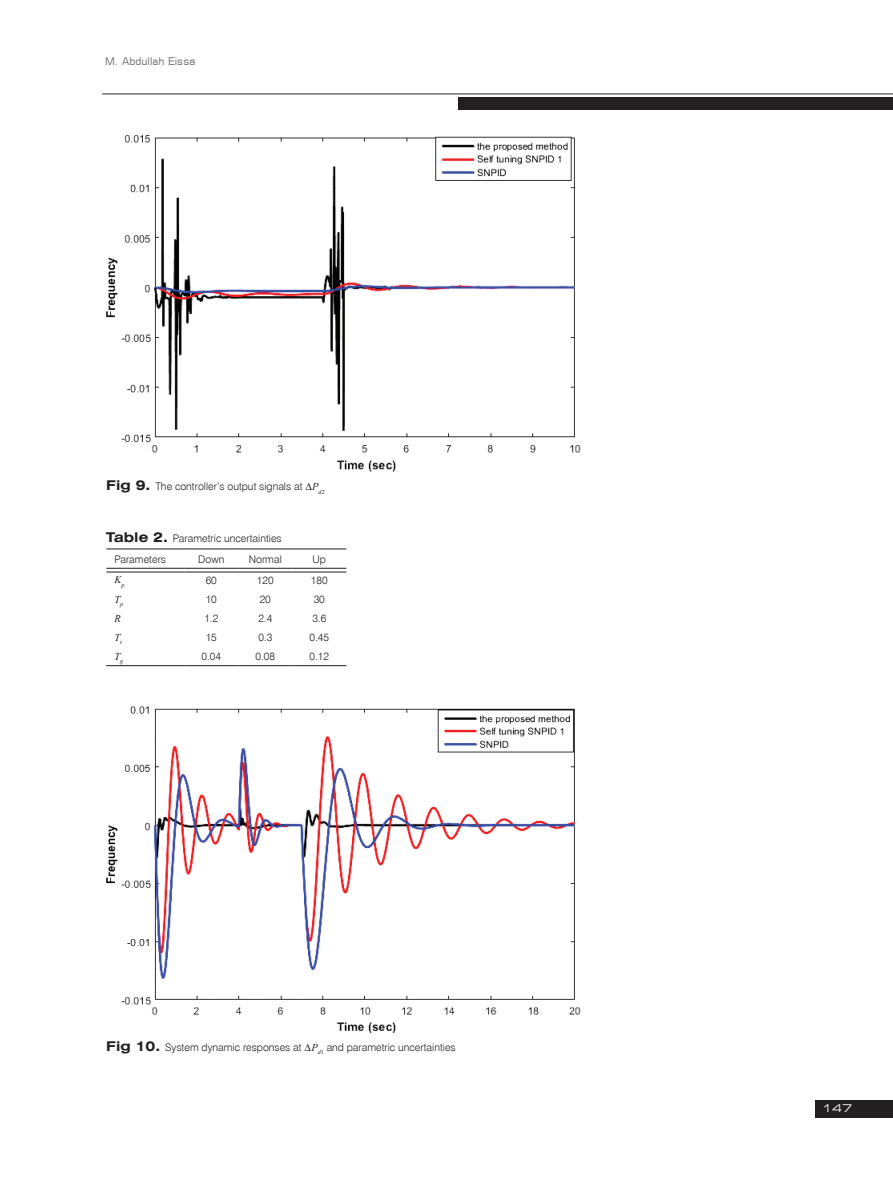
<style>
.page{position:relative;width:893px;height:1178px;background:#fff}
.page>*{position:absolute;margin:0;border:0;box-sizing:border-box;transform-origin:0 0}
.Fig__1__text{font:10.5px "Swis 721 Lt EU";color:#231f20}
.Tabela_text{font:10.5px "Swis 721 Lt EU";color:#231f20}
.t1{font:10.5px "Square 721 EU";color:#6c6d70}
.Tabela_text-2{font:italic 10.5px "Times New Roman";color:#231f20}
.t2{font:10.5px "Square 721 Ex EU";color:#fff}
.s1{font-family:"Swis 721 Ex EU";font-weight:700;font-size:13.5px}
.s2{font-family:"Times New Roman";font-style:italic}
</style>
<div class="page">
<div style="left:815px;top:1100px;width:78px;height:17px;background:#231f20"></div>
<hr style="left:102px;top:94px;width:791px;height:1px;background:#231f20">
<div style="left:458px;top:97px;width:435px;height:12px;background:#231f20"></div>
<img style="left:106px;top:134px;width:475px;height:338px">
<svg style="left:106px;top:571px;width:78px;height:1px"></svg>
<svg style="left:184px;top:571px;width:54px;height:1px"></svg>
<svg style="left:238px;top:571px;width:54px;height:1px"></svg>
<svg style="left:292px;top:571px;width:54px;height:1px"></svg>
<hr style="left:106px;top:548px;width:78px;height:1px;background:#231f20">
<hr style="left:184px;top:548px;width:54px;height:1px;background:#231f20">
<hr style="left:238px;top:548px;width:54px;height:1px;background:#231f20">
<hr style="left:292px;top:548px;width:54px;height:1px;background:#231f20">
<hr style="left:106px;top:568px;width:78px;height:1px;background:#231f20">
<hr style="left:106px;top:572px;width:78px;height:1px;background:#231f20">
<hr style="left:184px;top:568px;width:54px;height:1px;background:#231f20">
<hr style="left:184px;top:572px;width:54px;height:1px;background:#231f20">
<hr style="left:238px;top:568px;width:54px;height:1px;background:#231f20">
<hr style="left:238px;top:572px;width:54px;height:1px;background:#231f20">
<hr style="left:292px;top:568px;width:54px;height:1px;background:#231f20">
<hr style="left:292px;top:572px;width:54px;height:1px;background:#231f20">
<hr style="left:106px;top:665px;width:78px;height:1px;background:#231f20">
<hr style="left:184px;top:665px;width:54px;height:1px;background:#231f20">
<hr style="left:238px;top:665px;width:54px;height:1px;background:#231f20">
<hr style="left:292px;top:665px;width:54px;height:1px;background:#231f20">
<img style="left:106px;top:706px;width:475px;height:327px">
<p class="t1" style="left:105px;top:54px;width:92px">M. Abdullah Eissa</p>
<p class="Fig__1__text" style="left:106px;top:480px;width:220px"><span class="s1">Fig 9.</span> The controller’s output signals at <span class="s2">P</span><sub>d</sub><sub>2</sub></p>
<p class="Fig__1__text" style="left:106px;top:532px;width:177px"><span class="s1">Table 2.</span> Parametric uncertainties</p>
<p class="Tabela_text" style="left:114px;top:552px;width:53px">Parameters</p>
<p class="Tabela_text" style="left:198px;top:552px;width:28px">Down</p>
<p class="Tabela_text" style="left:249px;top:552px;width:35px">Normal</p>
<p class="Tabela_text" style="left:313px;top:552px;width:15px">Up</p>
<p class="Tabela_text-2" style="left:114px;top:573px;width:12px">K<sub>p</sub></p>
<p class="Tabela_text" style="left:206px;top:573px;width:13px">60</p>
<p class="Tabela_text" style="left:257px;top:573px;width:18px">120</p>
<p class="Tabela_text" style="left:311px;top:573px;width:18px">180</p>
<p class="Tabela_text-2" style="left:114px;top:592px;width:10px">T<sub>p</sub></p>
<p class="Tabela_text" style="left:206px;top:593px;width:13px">10</p>
<p class="Tabela_text" style="left:260px;top:593px;width:13px">20</p>
<p class="Tabela_text" style="left:314px;top:593px;width:13px">30</p>
<p class="Tabela_text-2" style="left:114px;top:611px;width:8px">R</p>
<p class="Tabela_text" style="left:204px;top:612px;width:15px">1.2</p>
<p class="Tabela_text" style="left:258px;top:612px;width:15px">2.4</p>
<p class="Tabela_text" style="left:312px;top:612px;width:15px">3.6</p>
<p class="Tabela_text-2" style="left:114px;top:630px;width:9px">T<sub>t</sub></p>
<p class="Tabela_text" style="left:206px;top:631px;width:13px">15</p>
<p class="Tabela_text" style="left:258px;top:631px;width:15px">0.3</p>
<p class="Tabela_text" style="left:310px;top:631px;width:21px">0.45</p>
<p class="Tabela_text-2" style="left:114px;top:649px;width:10px">T<sub>g</sub></p>
<p class="Tabela_text" style="left:202px;top:650px;width:21px">0.04</p>
<p class="Tabela_text" style="left:256px;top:650px;width:21px">0.08</p>
<p class="Tabela_text" style="left:310px;top:650px;width:21px">0.12</p>
<p class="Fig__1__text" style="left:106px;top:1040px;width:351px"><span class="s1">Fig 10.</span> System dynamic responses at <span class="s2">P</span><sub>d</sub><sub>1</sub> and parametric uncertainties</p>
<p class="t2" style="left:822px;top:1102px;width:31px">147</p>
</div>
